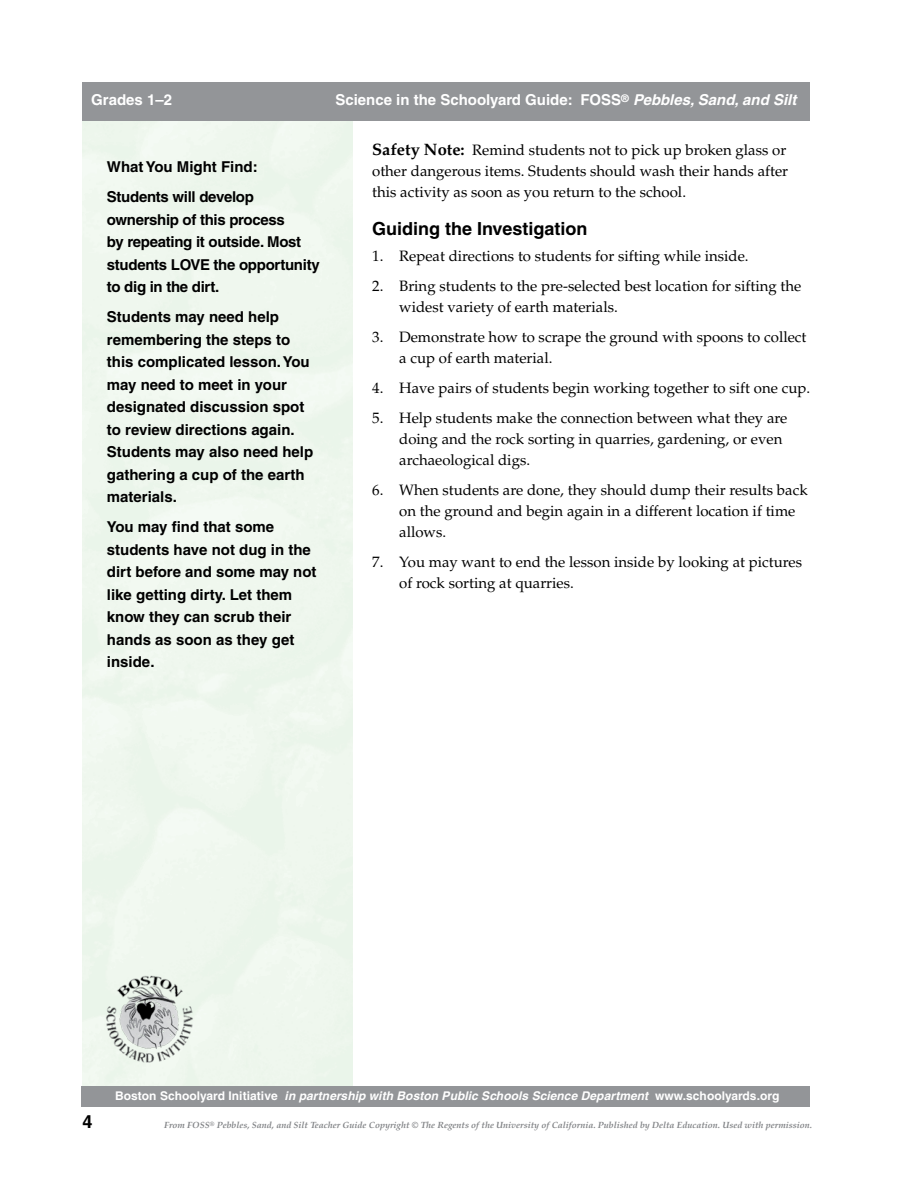
<style>
.page{position:relative;width:918px;height:1188px;background:#fff}
.page>*{position:absolute;margin:0;border:0;box-sizing:border-box;transform-origin:0 0}
.t1{font:700 18px "Helvetica";color:#000}
.t2{font:15px/21px "Palatino";color:#000}
.t3{font:700 15px/22.5px "Helvetica";color:#000}
.t4{font:700 15px/22.5px "Helvetica";letter-spacing:-.02em;color:#000}
.t5{font:700 15px "Helvetica";color:#fff}
.t6{font:italic 700 12px "Helvetica";letter-spacing:.005em;color:#fff}
.t7{font:italic 700 9px "Palatino";color:#808285}
.s1{font-style:italic}
.s2{font-weight:700;font-size:16.5px}
.s3{font-style:normal}
</style>
<div class="page">
<div style="left:82px;top:82px;width:728px;height:39px;background:#939598"></div>
<div style="left:82px;top:1086px;width:728px;height:20px;background:#939598"></div>
<img style="left:104px;top:974px;width:92px;height:91px">
<p class="t5" style="left:91px;top:90px;width:82px">Grades 1–2</p>
<p class="t5" style="left:335px;top:90px;width:463px">Science in the Schoolyard Guide: FOSS<sup>®</sup> <span class="s1">Pebbles, Sand, and Silt</span></p>
<p class="t4" style="left:107px;top:152px;width:152px;line-height:30px">What You Might Find:<br>Students will develop</p>
<p class="t4" style="left:107px;top:208px;width:214px">ownership of this process<br>by repeating it outside. Most students LOVE the opportunity to dig in the dirt.</p>
<p class="t3" style="left:107px;top:306px;width:208px">Students may need help remembering the steps to this complicated lesson. You may need to meet in your designated discussion spot to review directions again.<br>Students may also need help gathering a cup of the earth materials.</p>
<p class="t3" style="left:107px;top:516px;width:211px">You may find that some students have not dug in the dirt before and some may not like getting dirty. Let them know they can scrub their hands as soon as they get inside.</p>
<p class="t2" style="left:372px;top:140px;width:418px"><span class="s2">Safety Note:</span> Remind students not to pick up broken glass or other dangerous items. Students should wash their hands after this activity as soon as you return to the school.</p>
<p class="t1" style="left:372px;top:218px;width:217px">Guiding the Investigation</p>
<p class="t2" style="left:372px;top:246px;width:378px">1. Repeat directions to students for sifting while inside.</p>
<p class="t2" style="left:399px;top:276px;width:404px;text-indent:-27px">2. Bring students to the pre-selected best location for sifting the widest variety of earth materials.</p>
<p class="t2" style="left:399px;top:327px;width:409px;text-indent:-27px">3. Demonstrate how to scrape the ground with spoons to collect a cup of earth material.</p>
<p class="t2" style="left:372px;top:378px;width:440px">4. Have pairs of students begin working together to sift one cup.</p>
<p class="t2" style="left:399px;top:408px;width:390px;text-indent:-27px">5. Help students make the connection between what they are doing and the rock sorting in quarries, gardening, or even archaeological digs.</p>
<p class="t2" style="left:399px;top:480px;width:410px;text-indent:-27px">6. When students are done, they should dump their results back on the ground and begin again in a different location if time allows.</p>
<p class="t2" style="left:399px;top:552px;width:404px;text-indent:-27px">7. You may want to end the lesson inside by looking at pictures of rock sorting at quarries.</p>
<p class="t1" style="left:82px;top:1111px;width:12px">4</p>
<p class="t6" style="left:115px;top:1088px;width:666px"><span class="s3">Boston Schoolyard Initiative</span> in partnership with Boston Public Schools Science Department <span class="s3">www.schoolyards.org</span></p>
<p class="t7" style="left:164px;top:1120px;width:649px">From FOSS<sup>®</sup> Pebbles, Sand, and Silt Teacher Guide Copyright © The Regents of the University of California. Published by Delta Education. Used with permission.</p>
</div>
